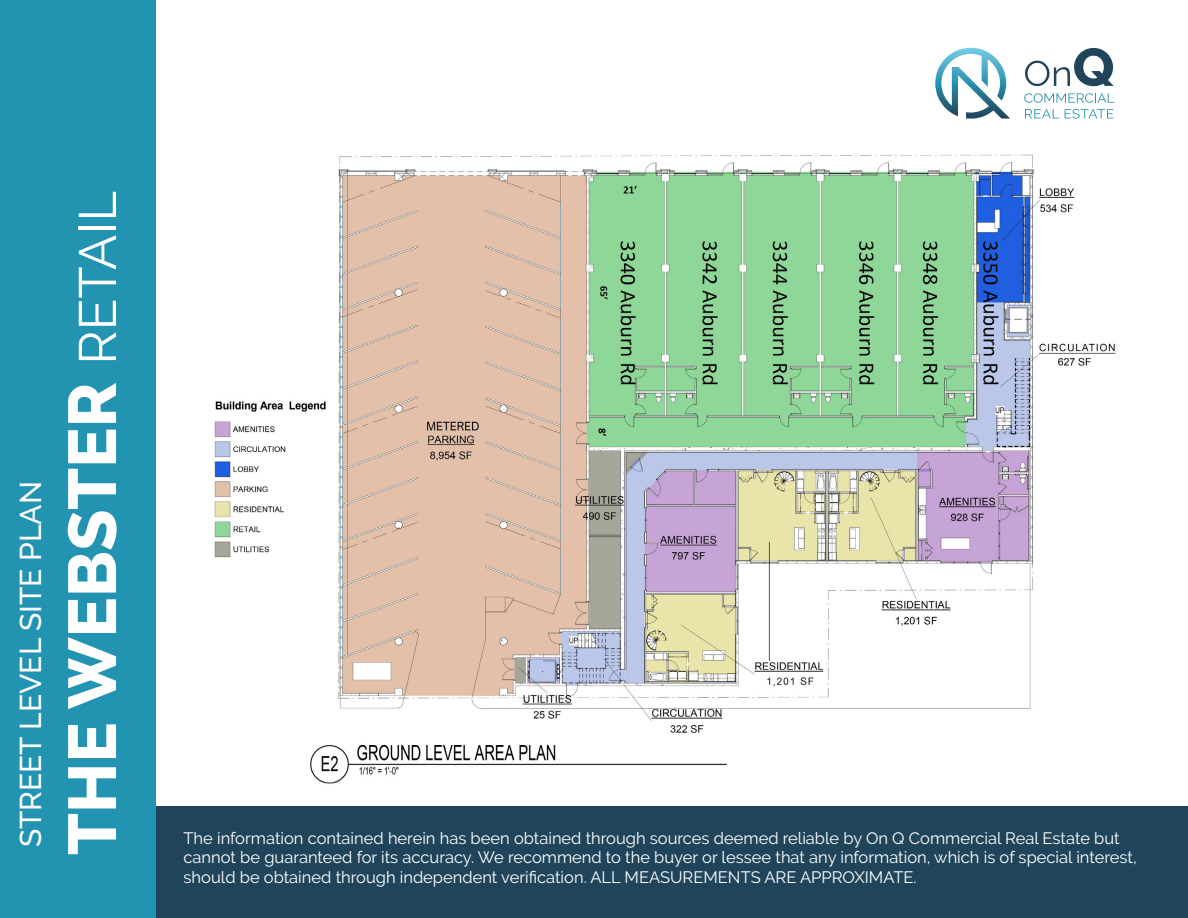
<style>
.page{position:relative;width:1188px;height:918px;background:#fff}
.page>*{position:absolute;margin:0;border:0;box-sizing:border-box;transform-origin:0 0}
.t1{font:800 67.5px "Raleway";color:#fff}
.t2{font:500 30px "Raleway";color:#fff}
.t3{font:16.5px/19.8px "Raleway";color:#fff}
.s1{font-weight:400;font-size:52.5px}
</style>
<div class="page">
<div style="left:0;top:807px;width:1188px;height:111px;background:#20455b"></div>
<svg style="left:935px;top:48px;width:75px;height:71px"></svg>
<svg style="left:1025px;top:48px;width:89px;height:38px"></svg>
<svg style="left:1024px;top:93px;width:90px;height:10px"></svg>
<svg style="left:1025px;top:109px;width:34px;height:9px"></svg>
<svg style="left:1065px;top:109px;width:48px;height:10px"></svg>
<div style="left:0;top:0;width:156px;height:918px;background:#2393b2"></div>
<img style="left:214px;top:154px;width:902px;height:630px">
<h2 class="t2" style="left:13px;top:847px;width:368px;rotate:-90deg">STREET LEVEL SITE PLAN</h2>
<h1 class="t1" style="left:54px;top:855px;width:665px;rotate:-90deg">THE WEBSTER <span class="s1">RETAIL</span></h1>
<p class="t3" style="left:184px;top:828px;width:955px">The information contained herein has been obtained through sources deemed reliable by On Q Commercial Real Estate but cannot be guaranteed for its accuracy. We recommend to the buyer or lessee that any information, which is of special interest, should be obtained through independent verification. ALL MEASUREMENTS ARE APPROXIMATE.</p>
</div>
